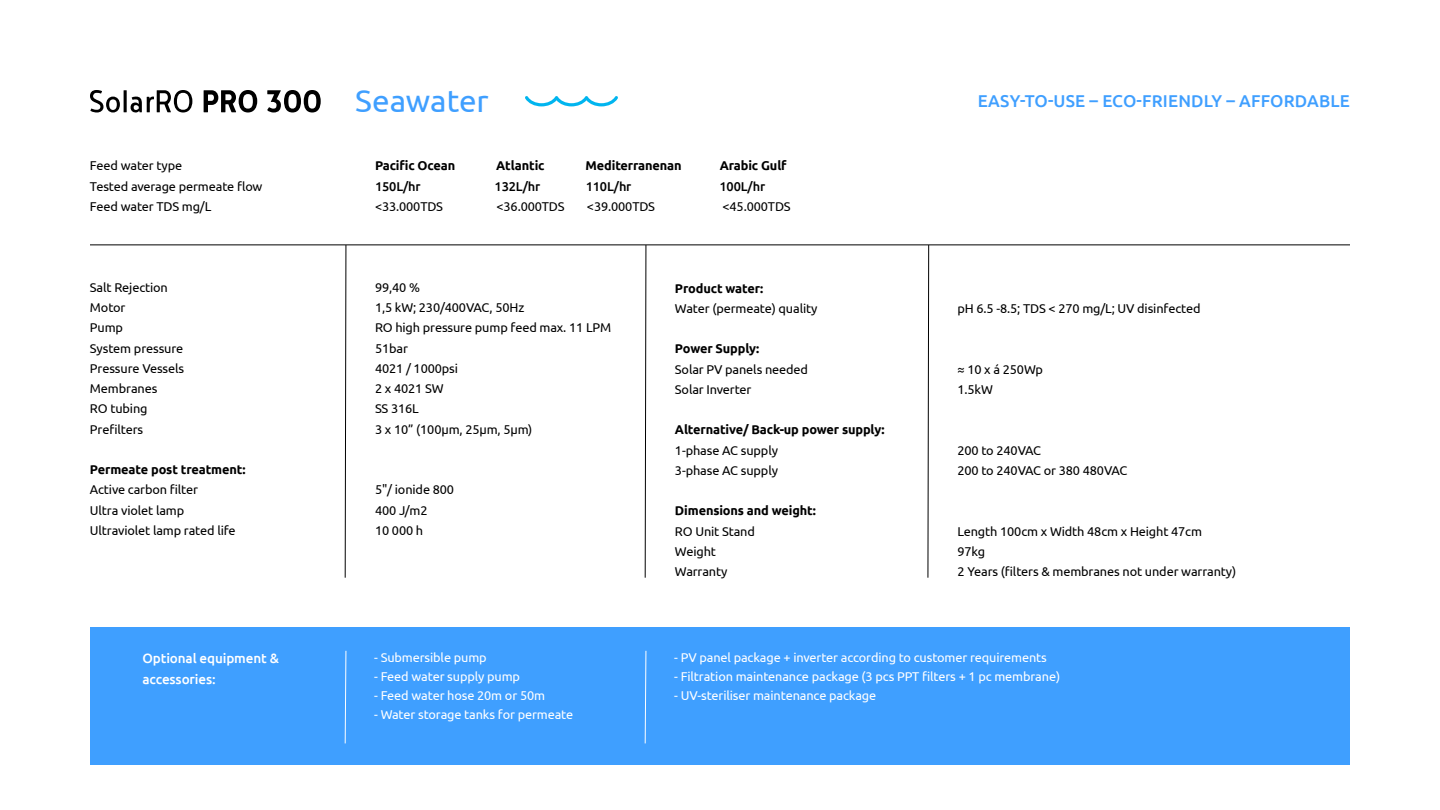
<style>
.page{position:relative;width:1440px;height:810px;background:#fff}
.page>*{position:absolute;margin:0;border:0;box-sizing:border-box;transform-origin:0 0}
.t1{font:31.5px "Ubuntu";color:#3f9fff}
.t2{font:500 17.1px "Ubuntu";letter-spacing:.01em;color:#3f9fff}
.t3{font:500 13.5px/21px "Ubuntu";letter-spacing:-.01em;color:#fff}
.t4{font:12.75px/20.2px "Ubuntu";letter-spacing:-.01em;color:#000}
.t5{font:12.75px "Ubuntu";letter-spacing:-.01em;color:#fff}
.t6{font:700 12.75px "Ubuntu";letter-spacing:-.01em;color:#000}
.t7{font:500 12.75px "Ubuntu";letter-spacing:-.01em;color:#000}
</style>
<div class="page">
<svg style="left:525px;top:96px;width:93px;height:10px"></svg>
<svg style="left:90px;top:90px;width:30px;height:22px"></svg>
<hr style="left:124px;top:90px;width:3px;height:22px;background:#000">
<svg style="left:131px;top:90px;width:61px;height:23px"></svg>
<svg style="left:204px;top:90px;width:53px;height:22px"></svg>
<svg style="left:267px;top:90px;width:54px;height:23px"></svg>
<div style="left:90px;top:627px;width:1260px;height:138px;background:#3f9fff"></div>
<hr style="left:90px;top:245px;width:1260px;height:1px;background:#000">
<svg style="left:345px;top:245px;width:1px;height:333px"></svg>
<svg style="left:645px;top:245px;width:1px;height:333px"></svg>
<svg style="left:928px;top:245px;width:1px;height:333px"></svg>
<svg style="left:345px;top:650px;width:1px;height:94px"></svg>
<svg style="left:645px;top:650px;width:1px;height:94px"></svg>
<p class="t4" style="left:90px;top:155px;width:174px">Feed water type<br>Tested average permeate flow<br>Feed water TDS mg/L</p>
<p class="t4" style="left:90px;top:277px;width:96px">Salt Rejection<br>Motor<br>Pump<br>System pressure<br>Pressure Vessels<br>Membranes<br>RO tubing<br>Prefilters</p>
<p class="t6" style="left:90px;top:462px;width:157px">Permeate post treatment:</p>
<p class="t4" style="left:90px;top:479px;width:147px">Active carbon filter<br>Ultra violet lamp<br>Ultraviolet lamp rated life</p>
<p class="t3" style="left:142px;top:647px;width:138px">Optional equipment &amp; accessories:</p>
<h1 class="t1" style="left:355px;top:81px;width:135px">Seawater</h1>
<h2 class="t2" style="left:978px;top:90px;width:374px">EASY-TO-USE – ECO-FRIENDLY – AFFORDABLE</h2>
<p class="t6" style="left:375px;top:158px;width:82px">Pacific Ocean</p>
<p class="t6" style="left:496px;top:158px;width:50px">Atlantic</p>
<p class="t6" style="left:586px;top:158px;width:98px">Mediterranenan</p>
<p class="t6" style="left:720px;top:158px;width:68px">Arabic Gulf</p>
<p class="t7" style="left:375px;top:178px;width:47px">150L/hr</p>
<p class="t7" style="left:495px;top:178px;width:47px">132L/hr</p>
<p class="t7" style="left:586px;top:178px;width:47px">110L/hr</p>
<p class="t7" style="left:719px;top:178px;width:47px">100L/hr</p>
<p class="t4" style="left:375px;top:196px;width:70px">&lt;33.000TDS</p>
<p class="t4" style="left:496px;top:196px;width:70px">&lt;36.000TDS</p>
<p class="t4" style="left:587px;top:196px;width:70px">&lt;39.000TDS</p>
<p class="t4" style="left:723px;top:196px;width:70px">&lt;45.000TDS</p>
<p class="t4" style="left:375px;top:277px;width:238px">99,40 %<br>1,5 kW; 230/400VAC, 50Hz<br>RO high pressure pump feed max. 11 LPM<br>51bar<br>4021 / 1000psi<br>2 x 4021 SW<br>SS 316L<br>3 x 10” (100μm, 25μm, 5μm)</p>
<p class="t4" style="left:375px;top:479px;width:81px">5"/ ionide 800<br>400 J/m2<br>10 000 h</p>
<p class="t6" style="left:675px;top:280px;width:90px">Product water:</p>
<p class="t4" style="left:675px;top:298px;width:144px">Water (permeate) quality</p>
<p class="t6" style="left:675px;top:341px;width:86px">Power Supply:</p>
<p class="t4" style="left:675px;top:359px;width:135px">Solar PV panels needed<br>Solar Inverter</p>
<p class="t6" style="left:675px;top:422px;width:211px">Alternative/ Back-up power supply:</p>
<p class="t4" style="left:675px;top:440px;width:105px">1-phase AC supply<br>3-phase AC supply</p>
<p class="t6" style="left:675px;top:503px;width:143px">Dimensions and weight:</p>
<p class="t4" style="left:675px;top:521px;width:81px">RO Unit Stand<br>Weight<br>Warranty</p>
<p class="t4" style="left:957px;top:298px;width:245px">pH 6.5 -8.5; TDS &lt; 270 mg/L; UV disinfected</p>
<p class="t4" style="left:957px;top:359px;width:87px">≈ 10 x á 250Wp<br>1.5kW</p>
<p class="t4" style="left:957px;top:440px;width:171px">200 to 240VAC<br>200 to 240VAC or 380 480VAC</p>
<p class="t4" style="left:957px;top:521px;width:280px">Length 100cm x Width 48cm x Height 47cm<br>97kg<br>2 Years (filters &amp; membranes not under warranty)</p>
<p class="t5" style="left:374px;top:650px;width:114px">- Submersible pump</p>
<p class="t5" style="left:374px;top:669px;width:147px">- Feed water supply pump</p>
<p class="t5" style="left:374px;top:688px;width:172px">- Feed water hose 20m or 50m</p>
<p class="t5" style="left:374px;top:706px;width:200px">- Water storage tanks for permeate</p>
<p class="t5" style="left:674px;top:650px;width:374px">- PV panel package + inverter according to customer requirements</p>
<p class="t5" style="left:674px;top:669px;width:387px">- Filtration maintenance package (3 pcs PPT filters + 1 pc membrane)</p>
<p class="t5" style="left:674px;top:688px;width:204px">- UV-steriliser maintenance package</p>
</div>
